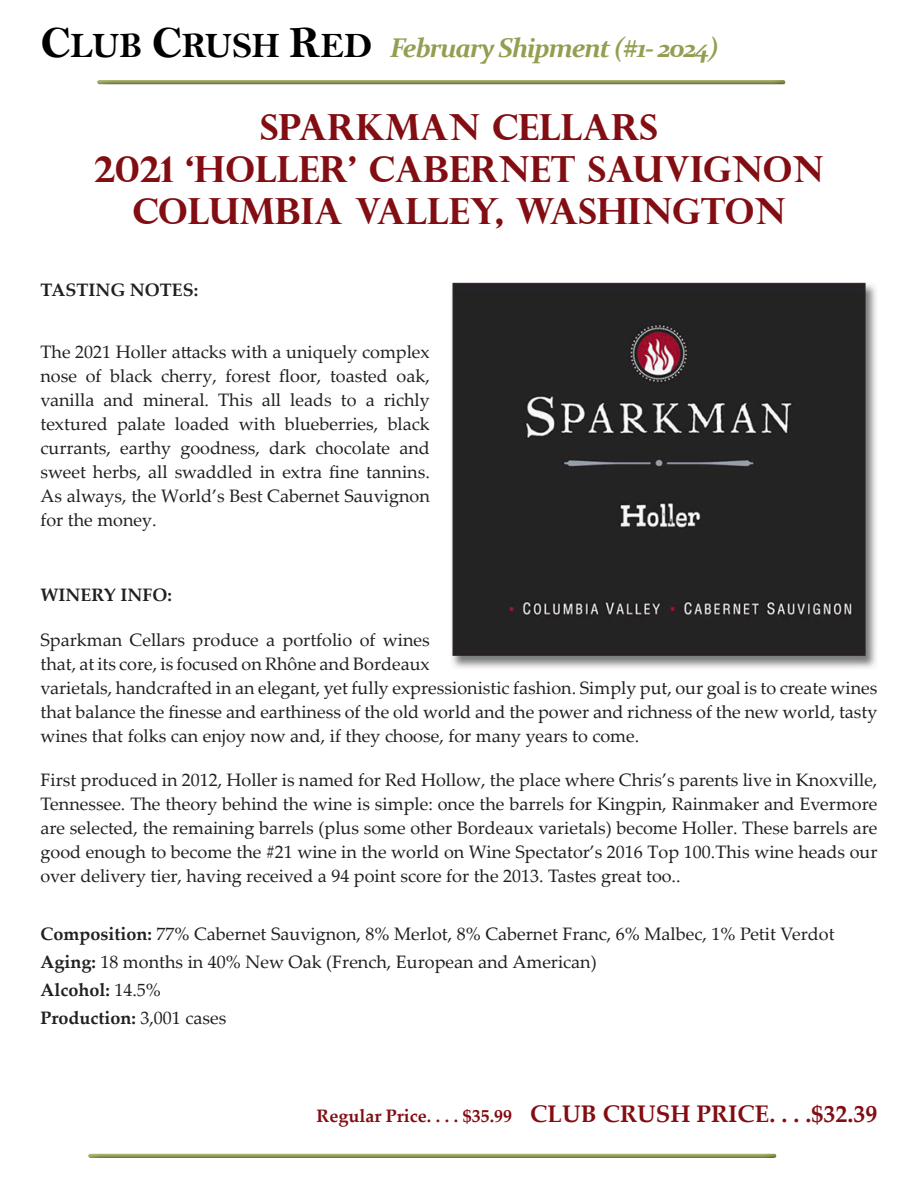
<style>
.page{position:relative;width:918px;height:1188px;background:#fff}
.page>*{position:absolute;margin:0;border:0;box-sizing:border-box;transform-origin:0 0}
.Address{font:700 36px "Perpetua Titling";color:#820d12}
.Address-2{font:italic 700 27px "Constantia";letter-spacing:-.05em;color:#959d51}
.Address-3{font:700 24px "Palatino Linotype";color:#820d12}
.Body_2{font:18px/24px "Palatino Linotype";color:#231f20;text-align:justify}
.Body_2-2{font:700 18px "Palatino Linotype";color:#231f20}
.s1{font-family:"Bell MT Bold";font-weight:400;font-style:normal;font-size:45px;color:#000}
.s2{font-family:"Bell MT Bold";font-weight:400;font-style:normal;font-size:36px;color:#000}
.s3{font-weight:700}
.s4{font-weight:400}
.s5{font-size:18px}
</style>
<div class="page">
<div style="left:96px;top:78px;width:692px;height:7px;background:#231f20;opacity:.75"></div>
<div style="left:87px;top:1151px;width:692px;height:8px;background:#231f20;opacity:.75"></div>
<img style="left:450px;top:283px;width:426px;height:385px">
<p class="Address-2" style="left:40px;top:29px;width:679px"><span class="s1">C</span><span class="s2">LUB</span> <span class="s1">C</span><span class="s2">RUSH</span> <span class="s1">R</span><span class="s2">ED</span> February Shipment (#1- 2024)</p>
<p class="Address" style="left:260px;top:105px;width:399px">SPARKMAN CELLARS</p>
<p class="Address" style="left:94px;top:147px;width:731px">2021 ‘HOLLER’ CABERNET SAUVIGNON</p>
<p class="Address" style="left:132px;top:189px;width:655px">COLUMBIA VALLEY, WASHINGTON</p>
<p class="Body_2-2" style="left:40px;top:277px;width:159px">TASTING NOTES:</p>
<p class="Body_2" style="left:40px;top:339px;width:391px">The 2021 Holler attacks with a uniquely complex nose of black cherry, forest floor, toasted oak, vanilla and mineral. This all leads to a richly textured palate loaded with blueberries, black currants, earthy goodness, dark chocolate and sweet herbs, all swaddled in extra fine tannins.<br>As always, the World’s Best Cabernet Sauvignon for the money.</p>
<p class="Body_2-2" style="left:40px;top:582px;width:133px">WINERY INFO:</p>
<p class="Body_2" style="left:40px;top:627px;width:839px;text-align:left">Sparkman Cellars produce a portfolio of wines<br>that, at its core, is focused on Rhône and Bordeaux<br>varietals, handcrafted in an elegant, yet fully expressionistic fashion. Simply put, our goal is to create wines that balance the finesse and earthiness of the old world and the power and richness of the new world, tasty wines that folks can enjoy now and, if they choose, for many years to come.</p>
<p class="Body_2" style="left:40px;top:767px;width:839px">First produced in 2012, Holler is named for Red Hollow, the place where Chris’s parents live in Knoxville, Tennessee. The theory behind the wine is simple: once the barrels for Kingpin, Rainmaker and Evermore are selected, the remaining barrels (plus some other Bordeaux varietals) become Holler. These barrels are good enough to become the #21 wine in the world on Wine Spectator’s 2016 Top 100.This wine heads our over delivery tier, having received a 94 point score for the 2013. Tastes great too..</p>
<p class="Body_2" style="left:40px;top:922px;width:796px"><span class="s3">Composition:</span> 77% Cabernet Sauvignon, 8% Merlot, 8% Cabernet Franc, 6% Malbec, 1% Petit Verdot</p>
<p class="Body_2" style="left:40px;top:949px;width:558px"><span class="s3">Aging:</span> 18 months in 40% New Oak (French, European and American)</p>
<p class="Body_2-2" style="left:40px;top:977px;width:122px">Alcohol: <span class="s4">14.5%</span></p>
<p class="Body_2-2" style="left:40px;top:1005px;width:187px">Production: <span class="s4">3,001 cases</span></p>
<p class="Address-3" style="left:316px;top:1097px;width:563px"><span class="s5">Regular Price. . . . $35.99</span> CLUB CRUSH PRICE. . . .$32.39</p>
</div>
